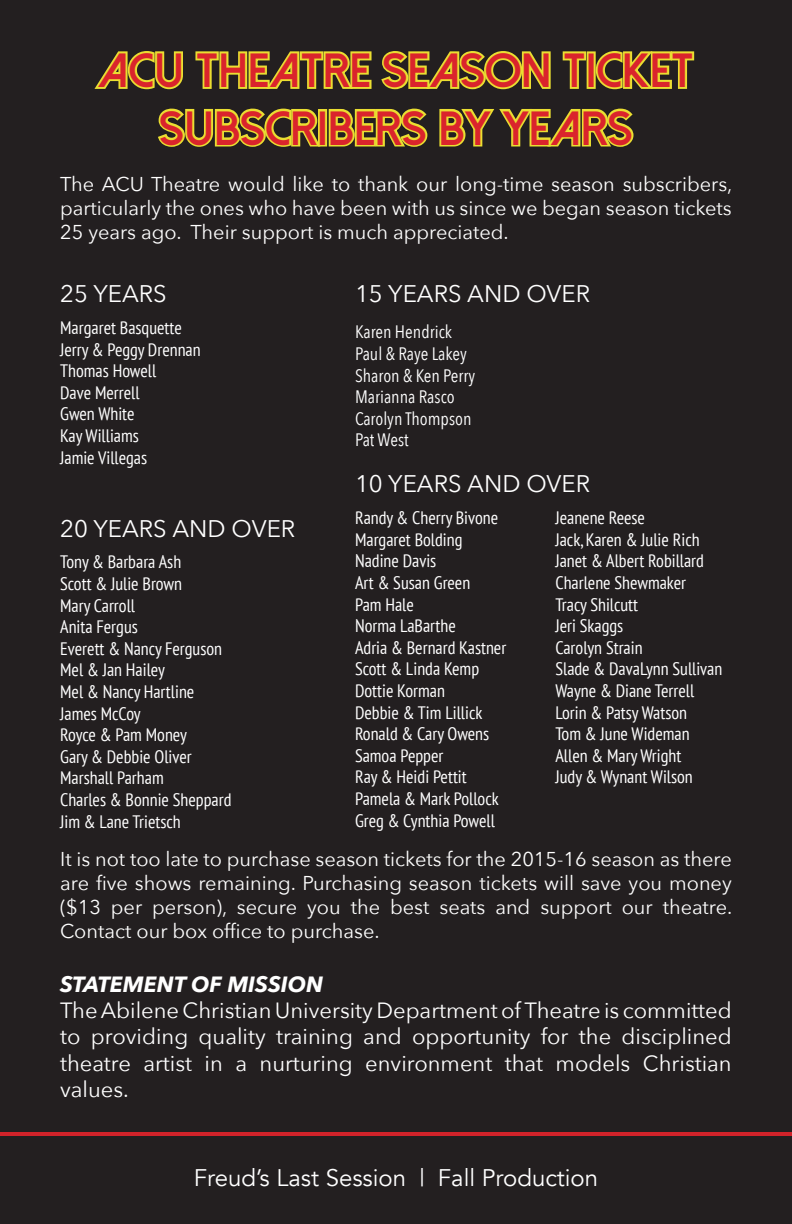
<style>
.page{position:relative;width:792px;height:1224px;background:#fff}
.page>*{position:absolute;margin:0;border:0;box-sizing:border-box;transform-origin:0 0}
.t1{font:800 48px/57.6px "Dolce Vita";color:#da242c;text-align:center}
.t2{font:24px "Avenir Next";color:#fff}
.t3{font:24px "Avenir";color:#fff}
.t4{font:22px/26.4px "Avenir Next";color:#fff;text-align:justify}
.t5{font:italic 700 22px "Avenir Next";color:#fff}
.t6{font:20px/24px "Avenir Next";color:#fff;text-align:justify}
.t7{font:condensed 18px "PT Sans";color:#fff}
.t8{font:18px "Avenir Next Condensed";color:#fff}
</style>
<div class="page">
<div style="left:1px;top:1px;width:790px;height:1222px;background:#231f20"></div>
<hr style="left:0;top:1132px;width:792px;height:4px;background:#d1232a">
<svg style="left:94px;top:51px;width:89px;height:39px"></svg>
<svg style="left:195px;top:51px;width:356px;height:39px"></svg>
<svg style="left:562px;top:51px;width:25px;height:38px"></svg>
<div style="left:587px;top:51px;width:9px;height:38px;border:4px solid #eade31"></div>
<svg style="left:594px;top:51px;width:101px;height:39px"></svg>
<svg style="left:158px;top:108px;width:270px;height:39px"></svg>
<svg style="left:439px;top:108px;width:195px;height:39px"></svg>
<p class="t1" style="left:98px;top:42px;width:597px">ACU THEATRE SEASON TICKET<br>SUBSCRIBERS BY YEARS</p>
<p class="t6" style="left:60px;top:171px;width:674px">The ACU Theatre would like to thank our long-time season subscribers, particularly the ones who have been with us since we began season tickets 25 years ago. Their support is much appreciated.</p>
<p class="t2" style="left:60px;top:274px;width:108px">25 YEARS</p>
<p class="t7" style="left:60px;top:316px;width:123px">Margaret Basquette</p>
<p class="t7" style="left:60px;top:338px;width:142px">Jerry &amp; Peggy Drennan</p>
<p class="t7" style="left:60px;top:359px;width:98px">Thomas Howell</p>
<p class="t7" style="left:60px;top:381px;width:81px">Dave Merrell</p>
<p class="t7" style="left:60px;top:402px;width:76px">Gwen White</p>
<p class="t7" style="left:60px;top:424px;width:80px">Kay Williams</p>
<p class="t7" style="left:60px;top:446px;width:88px">Jamie Villegas</p>
<p class="t2" style="left:60px;top:508px;width:237px">20 YEARS AND OVER</p>
<p class="t7" style="left:60px;top:551px;width:123px">Tony &amp; Barbara Ash</p>
<p class="t7" style="left:60px;top:572px;width:123px">Scott &amp; Julie Brown</p>
<p class="t7" style="left:60px;top:594px;width:76px">Mary Carroll</p>
<p class="t7" style="left:60px;top:615px;width:79px">Anita Fergus</p>
<p class="t7" style="left:60px;top:637px;width:164px">Everett &amp; Nancy Ferguson</p>
<p class="t7" style="left:60px;top:659px;width:106px">Mel &amp; Jan Hailey</p>
<p class="t7" style="left:60px;top:680px;width:136px">Mel &amp; Nancy Hartline</p>
<p class="t7" style="left:60px;top:702px;width:82px">James McCoy</p>
<p class="t7" style="left:60px;top:723px;width:128px">Royce &amp; Pam Money</p>
<p class="t7" style="left:60px;top:745px;width:133px">Gary &amp; Debbie Oliver</p>
<p class="t7" style="left:60px;top:767px;width:105px">Marshall Parham</p>
<p class="t7" style="left:60px;top:788px;width:173px">Charles &amp; Bonnie Sheppard</p>
<p class="t7" style="left:60px;top:810px;width:122px">Jim &amp; Lane Trietsch</p>
<p class="t2" style="left:355px;top:274px;width:237px">15 YEARS AND OVER</p>
<p class="t8" style="left:355px;top:317px;width:98px">Karen Hendrick</p>
<p class="t8" style="left:355px;top:338px;width:113px">Paul &amp; Raye Lakey</p>
<p class="t8" style="left:355px;top:360px;width:122px">Sharon &amp; Ken Perry</p>
<p class="t8" style="left:355px;top:382px;width:101px">Marianna Rasco</p>
<p class="t8" style="left:355px;top:403px;width:118px">Carolyn Thompson</p>
<p class="t8" style="left:355px;top:425px;width:55px">Pat West</p>
<p class="t2" style="left:355px;top:463px;width:237px">10 YEARS AND OVER</p>
<p class="t7" style="left:355px;top:506px;width:145px">Randy &amp; Cherry Bivone</p>
<p class="t7" style="left:355px;top:528px;width:109px">Margaret Bolding</p>
<p class="t7" style="left:355px;top:550px;width:83px">Nadine Davis</p>
<p class="t7" style="left:355px;top:571px;width:117px">Art &amp; Susan Green</p>
<p class="t7" style="left:355px;top:593px;width:60px">Pam Hale</p>
<p class="t7" style="left:355px;top:614px;width:102px">Norma LaBarthe</p>
<p class="t7" style="left:355px;top:636px;width:153px">Adria &amp; Bernard Kastner</p>
<p class="t7" style="left:355px;top:658px;width:126px">Scott &amp; Linda Kemp</p>
<p class="t7" style="left:355px;top:679px;width:91px">Dottie Korman</p>
<p class="t7" style="left:355px;top:701px;width:129px">Debbie &amp; Tim Lillick</p>
<p class="t7" style="left:355px;top:722px;width:136px">Ronald &amp; Cary Owens</p>
<p class="t7" style="left:355px;top:744px;width:90px">Samoa Pepper</p>
<p class="t7" style="left:355px;top:766px;width:113px">Ray &amp; Heidi Pettit</p>
<p class="t7" style="left:355px;top:787px;width:145px">Pamela &amp; Mark Pollock</p>
<p class="t7" style="left:355px;top:809px;width:141px">Greg &amp; Cynthia Powell</p>
<p class="t7" style="left:555px;top:506px;width:91px">Jeanene Reese</p>
<p class="t7" style="left:555px;top:528px;width:146px">Jack, Karen &amp; Julie Rich</p>
<p class="t7" style="left:555px;top:550px;width:150px">Janet &amp; Albert Robillard</p>
<p class="t7" style="left:555px;top:571px;width:132px">Charlene Shewmaker</p>
<p class="t7" style="left:555px;top:593px;width:84px">Tracy Shilcutt</p>
<p class="t7" style="left:555px;top:614px;width:69px">Jeri Skaggs</p>
<p class="t7" style="left:555px;top:636px;width:89px">Carolyn Strain</p>
<p class="t7" style="left:555px;top:658px;width:168px">Slade &amp; DavaLynn Sullivan</p>
<p class="t7" style="left:555px;top:679px;width:140px">Wayne &amp; Diane Terrell</p>
<p class="t7" style="left:555px;top:701px;width:133px">Lorin &amp; Patsy Watson</p>
<p class="t7" style="left:555px;top:722px;width:136px">Tom &amp; June Wideman</p>
<p class="t7" style="left:555px;top:744px;width:128px">Allen &amp; Mary Wright</p>
<p class="t7" style="left:555px;top:766px;width:139px">Judy &amp; Wynant Wilson</p>
<p class="t6" style="left:60px;top:846px;width:674px">It is not too late to purchase season tickets for the 2015-16 season as there are five shows remaining. Purchasing season tickets will save you money ($13 per person), secure you the best seats and support our theatre.<br>Contact our box office to purchase.</p>
<p class="t5" style="left:60px;top:965px;width:265px">STATEMENT OF MISSION</p>
<p class="t4" style="left:60px;top:996px;width:673px">The Abilene Christian University Department of Theatre is committed to providing quality training and opportunity for the disciplined theatre artist in a nurturing environment that models Christian values.</p>
<p class="t3" style="left:194px;top:1163px;width:406px">Freud’s Last Session | Fall Production</p>
</div>
